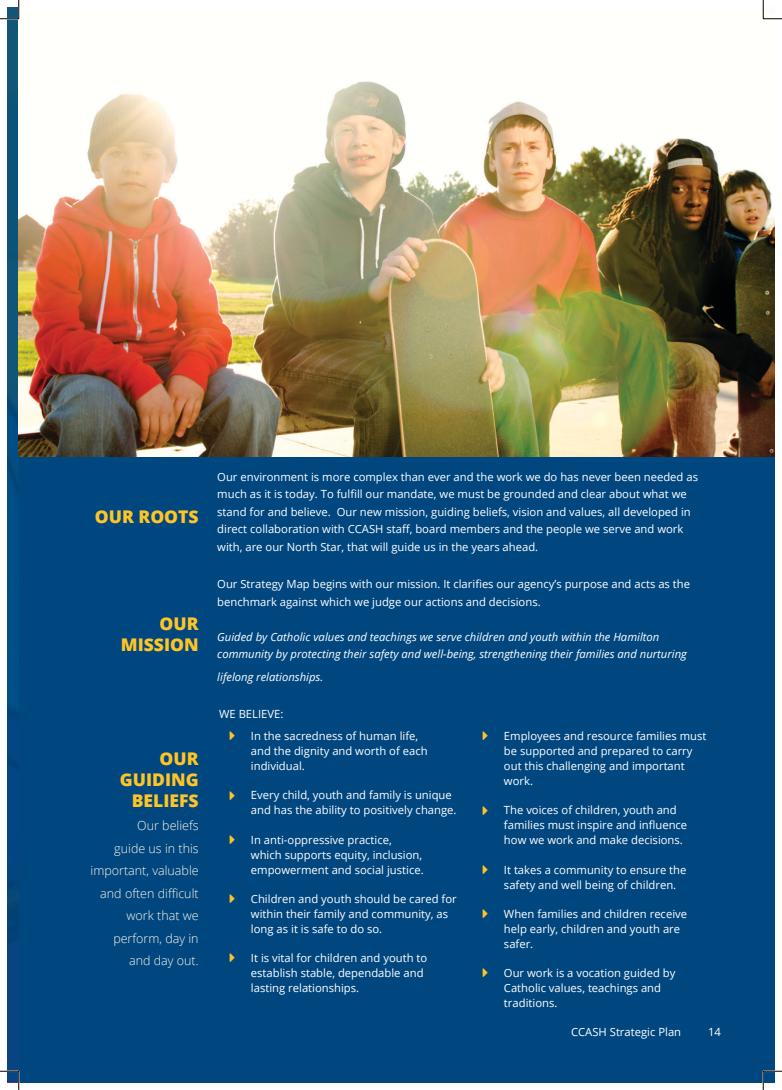
<style>
.page{position:relative;width:782px;height:1090px;background:#fff}
.page>*{position:absolute;margin:0;border:0;box-sizing:border-box;transform-origin:0 0}
.t1{font:800 17.5px/21px "Open Sans";color:#ffc426;text-align:right}
.t2{font:300 12.5px/22.5px "Open Sans";color:#fff7e9;text-align:right}
.t3{font:11.25px/15px "Open Sans";color:#fff}
.t4{font:italic 11.25px/17.5px "Open Sans";color:#fff}
</style>
<div class="page">
<div style="left:19px;top:456px;width:755px;height:626px;background:#00477f"></div>
<div style="left:8px;top:8px;width:11px;height:1074px;background:#084e80"></div>
<img style="left:19px;top:81px;width:755px;height:375px">
<svg style="left:0;top:0;width:20px;height:20px"></svg>
<svg style="left:0;top:1070px;width:20px;height:20px"></svg>
<svg style="left:762px;top:0;width:20px;height:20px"></svg>
<svg style="left:762px;top:1070px;width:20px;height:20px"></svg>
<h1 class="t1" style="left:95px;top:505px;width:58px">OUR ROO</h1>
<h1 class="t1" style="left:178px;top:505px;width:22px">TS</h1>
<h1 class="t1" style="left:121px;top:612px;width:79px">OUR<br>MISSION</h1>
<h1 class="t1" style="left:120px;top:747px;width:80px">OUR<br>GUIDING<br>BELIEFS</h1>
<p class="t2" style="left:90px;top:814px;width:110px">Our beliefs<br>guide us in this important, valuable and often difficult work that we perform, day in and day out.</p>
<p class="t3" style="left:217px;top:467px;width:482px;line-height:17.5px">Our environment is more complex than ever and the work we do has never been needed as much as it is today. To fulfill our mandate, we must be grounded and clear about what we stand for and believe. Our new mission, guiding beliefs, vision and values, all developed in direct collaboration with CCASH staff, board members and the people we serve and work with, are our North Star, that will guide us in the years ahead.</p>
<p class="t3" style="left:217px;top:575px;width:474px;line-height:17.5px">Our Strategy Map begins with our mission. It clarifies our agency’s purpose and acts as the benchmark against which we judge our actions and decisions.</p>
<p class="t4" style="left:217px;top:628px;width:471px">Guided by Catholic values and teachings we serve children and youth within the Hamilton community by protecting their safety and well-being, strengthening their families and nurturing</p>
<p class="t4" style="left:217px;top:668px;width:107px">lifelong relationships.</p>
<p class="t3" style="left:219px;top:706px;width:34px">We Believe</p>
<p class="t3" style="left:280px;top:706px;width:4px">:</p>
<p class="t3" style="left:251px;top:728px;width:178px">In the sacredness of human life, and the dignity and worth of each individual.</p>
<p class="t3" style="left:251px;top:787px;width:207px">Every child, youth and family is unique and has the ability to positively change.</p>
<p class="t3" style="left:251px;top:832px;width:174px">In anti-oppressive practice, which supports equity, inclusion, empowerment and social justice.</p>
<p class="t3" style="left:251px;top:891px;width:207px">Children and youth should be cared for within their family and community, as long as it is safe to do so.</p>
<p class="t3" style="left:251px;top:950px;width:178px">It is vital for children and youth to establish stable, dependable and lasting relationships.</p>
<p class="t3" style="left:504px;top:728px;width:204px">Employees and resource families must be supported and prepared to carry out this challenging and important work.</p>
<p class="t3" style="left:504px;top:802px;width:185px">The voices of children, youth and families must inspire and influence how we work and make decisions.</p>
<p class="t3" style="left:504px;top:862px;width:184px">It takes a community to ensure the safety and well being of children.</p>
<p class="t3" style="left:504px;top:906px;width:185px">When families and children receive help early, children and youth are safer.</p>
<p class="t3" style="left:504px;top:965px;width:173px">Our work is a vocation guided by<br>Catholic values, teachings and traditions.</p>
<p class="t3" style="left:571px;top:1024px;width:112px">CCASH Strategic Plan</p>
<p class="t3" style="left:708px;top:1024px;width:14px">14</p>
</div>
